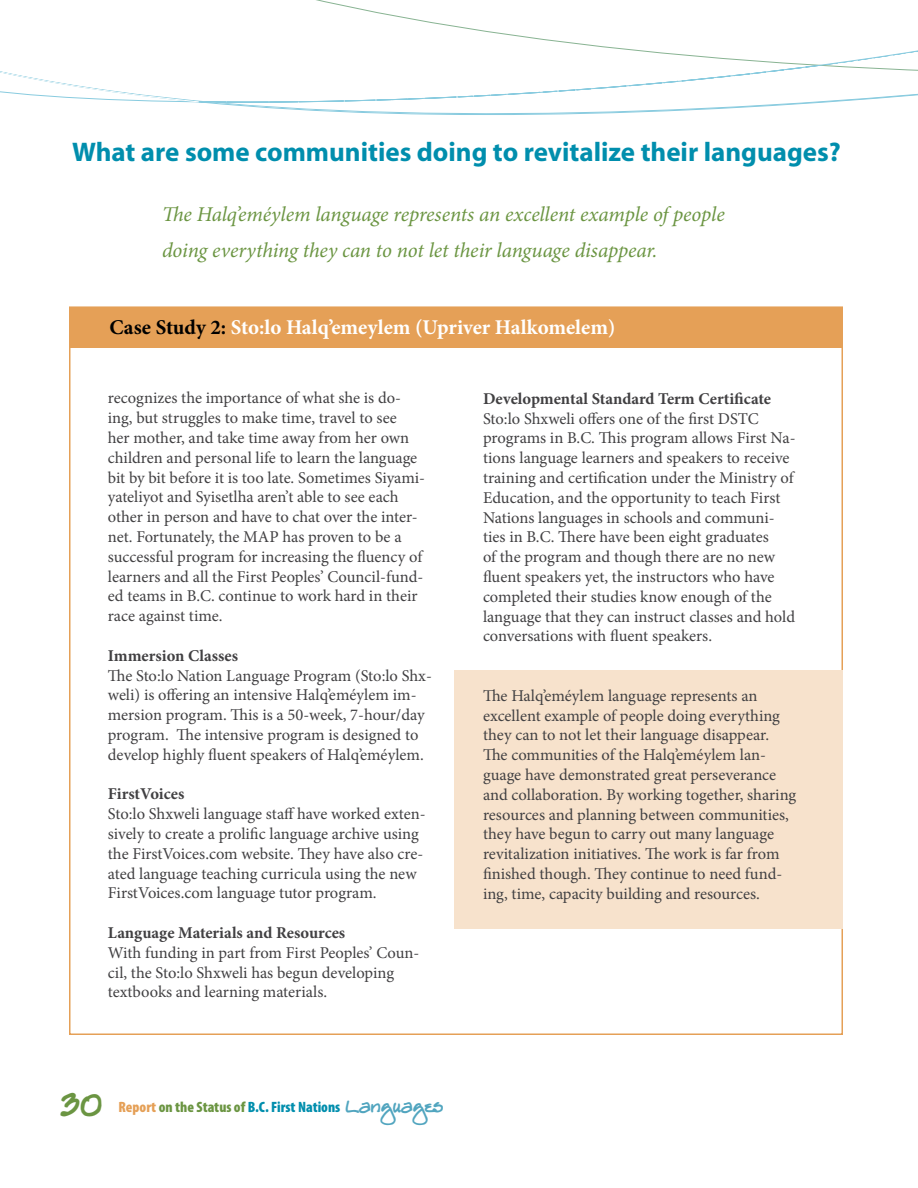
<style>
.page{position:relative;width:918px;height:1188px;background:#fff}
.page>*{position:absolute;margin:0;border:0;box-sizing:border-box;transform-origin:0 0}
.t1{font:700 27px "Myriad";color:#008ead}
.t2{font:italic 21px/36px "Minion Pro";letter-spacing:-.005em;color:#6b9542}
.t3{font:700 21px "Minion Pro";color:#fff}
.t4{font:16.5px/19.8px "Minion Pro";color:#414042}
.t5{font:700 16.5px "Minion Pro";color:#414042}
.t6{font:900 condensed 15px "Myriad Pro";color:#008ead}
.s1{color:#000}
.s2{font-family:"Redstar";font-weight:700;font-stretch:normal;font-size:27px;color:#6b9542}
.s3{color:#e5a057}
.s4{color:#6b9542}
.s5{font-family:"Redstar";font-weight:700;font-stretch:normal;color:#51a5bf}
</style>
<div class="page">
<svg style="left:0;top:0;width:917px;height:115px"></svg>
<div style="left:454px;top:670px;width:389px;height:258px;background:#f7e2cc"></div>
<div style="left:69px;top:307px;width:773px;height:40px;background:#e5a057"></div>
<h1 class="t1" style="left:72px;top:138px;width:770px">What are some communities doing to revitalize their languages?</h1>
<p class="t2" style="left:162px;top:196px;width:564px">The Halq’eméylem language represents an excellent example of people doing everything they can to not let their language disappear.</p>
<p class="t3" style="left:110px;top:313px;width:507px"><span class="s1">Case Study 2:</span> Sto:lo Halq’emeylem (Upriver Halkomelem)</p>
<p class="t4" style="left:108px;top:388px;width:319px">recognizes the importance of what she is do&shy;ing, but struggles to make time, travel to see<br>her mother, and take time away from her own children and personal life to learn the language bit by bit before it is too late. Sometimes Siyami&shy;yateliyot and Syisetlha aren’t able to see each other in person and have to chat over the inter&shy;net. Fortunately, the MAP has proven to be a successful program for increasing the fluency of learners and all the First Peoples’ Council-fund&shy;ed teams in B.C. continue to work hard in their race against time.</p>
<p class="t5" style="left:108px;top:644px;width:132px">Immersion Classes</p>
<p class="t4" style="left:108px;top:666px;width:326px">The Sto:lo Nation Language Program (Sto:lo Shx&shy;weli) is offering an intensive Halq’eméylem im&shy;mersion program. This is a 50-week, 7-hour/day program. The intensive program is designed to develop highly fluent speakers of Halq’eméylem.</p>
<p class="t5" style="left:108px;top:783px;width:78px">FirstVoices</p>
<p class="t4" style="left:108px;top:804px;width:319px">Sto:lo Shxweli language staff have worked exten&shy;sively to create a prolific language archive using the FirstVoices.com website. They have also cre&shy;ated language teaching curricula using the new FirstVoices.com language tutor program.</p>
<p class="t5" style="left:108px;top:921px;width:239px">Language Materials and Resources</p>
<p class="t4" style="left:108px;top:943px;width:313px">With funding in part from First Peoples’ Coun&shy;cil, the Sto:lo Shxweli has begun developing textbooks and learning materials.</p>
<p class="t6" style="left:62px;top:1099px;width:384px"><span class="s2">30</span> <span class="s3">Report</span> <span class="s4">on the Status of</span> B.C. First Nations <span class="s5">Languages</span></p>
<p class="t5" style="left:483px;top:387px;width:290px">Developmental Standard Term Certificate</p>
<p class="t4" style="left:483px;top:409px;width:314px">Sto:lo Shxweli offers one of the first DSTC programs in B.C. This program allows First Na&shy;tions language learners and speakers to receive training and certification under the Ministry of Education, and the opportunity to teach First Nations languages in schools and communi&shy;ties in B.C. There have been eight graduates<br>of the program and though there are no new fluent speakers yet, the instructors who have completed their studies know enough of the language that they can instruct classes and hold conversations with fluent speakers.</p>
<p class="t4" style="left:483px;top:686px;width:315px">The Halq’eméylem language represents an excellent example of people doing everything they can to not let their language disappear.<br>The communities of the Halq’eméylem lan&shy;guage have demonstrated great perseverance and collaboration. By working together, sharing resources and planning between communities, they have begun to carry out many language revitalization initiatives. The work is far from finished though. They continue to need fund&shy;ing, time, capacity building and resources.</p>
</div>
